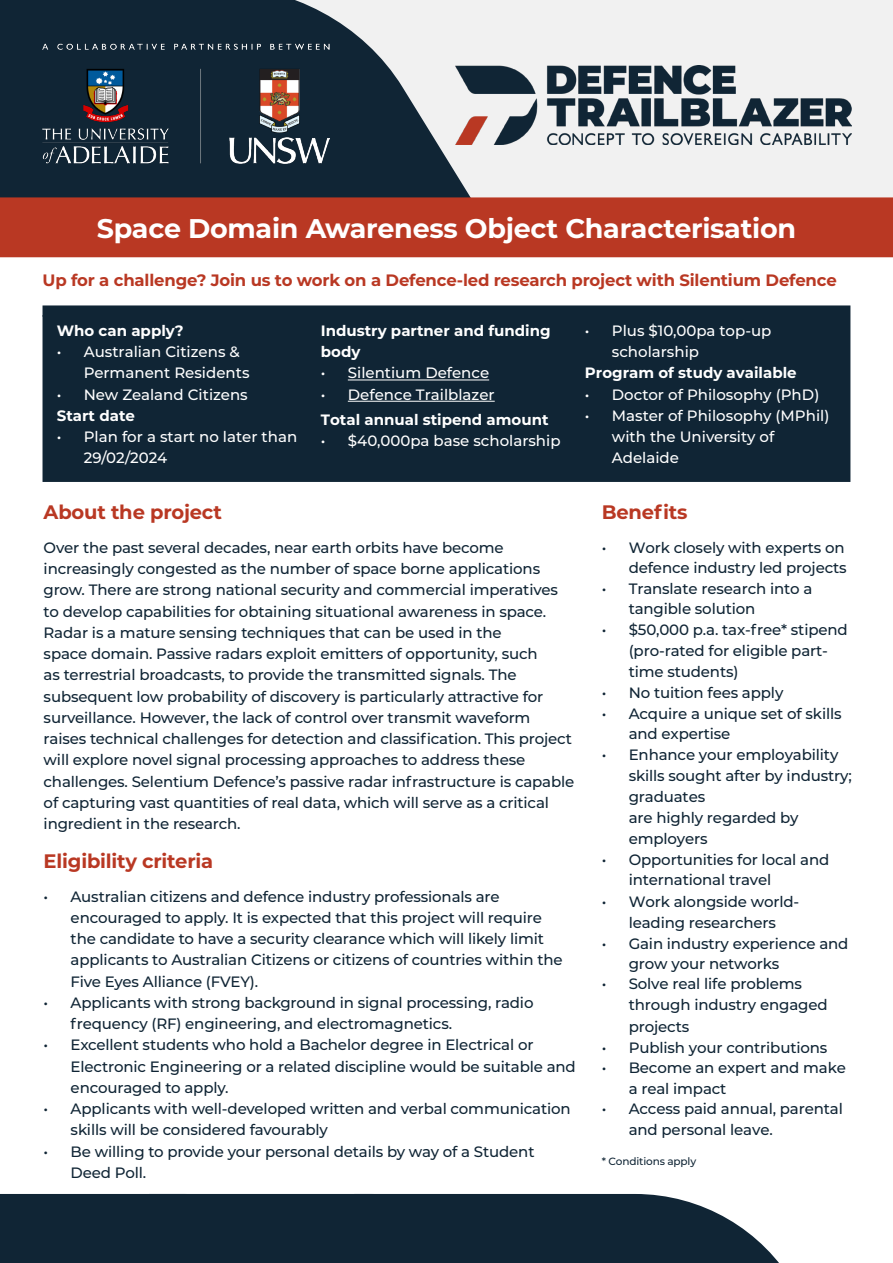
<style>
.page{position:relative;width:893px;height:1263px;background:#fff}
.page>*{position:absolute;margin:0;border:0;box-sizing:border-box;transform-origin:0 0}
.t1{font:700 27px "Montserrat";letter-spacing:-.01em;color:#fff}
.t2{font:700 19.5px "Montserrat";letter-spacing:-.01em;color:#b93823}
.t3{font:700 16.5px "Montserrat";letter-spacing:-.01em;color:#b93823}
.t4{font:500 15px/21.3px "Montserrat";letter-spacing:-.01em;color:#102535}
.t5{font:500 15px/21.3px "Montserrat";color:#fff}
.t6{font:700 15px/21.3px "Montserrat";color:#fff}
.t7{font:500 10.5px "Montserrat";letter-spacing:-.015em;color:#102535}
</style>
<div class="page">
<div style="left:43px;top:306px;width:807px;height:175px;background:#102535"></div>
<hr style="left:348px;top:380px;width:141px;height:1px;background:#fff">
<hr style="left:348px;top:401px;width:147px;height:1px;background:#fff">
<div style="left:43px;top:305px;width:807px;height:177px;border:2px solid #102535"></div>
<div style="left:477px;top:0;width:416px;height:197px;background:#f1f1f1"></div>
<svg style="left:188px;top:0;width:289px;height:197px;fill:#102535"></svg>
<div style="left:0;top:0;width:188px;height:197px;background:#102535"></div>
<img style="left:455px;top:66px;width:396px;height:78px">
<img style="left:43px;top:43px;width:287px;height:131px">
<svg style="left:42px;top:314px;width:4px;height:3px"></svg>
<div style="left:1px;top:198px;width:891px;height:58px;background:#b93823"></div>
<div style="left:0;top:197px;width:893px;height:60px;border:2px solid #b93823"></div>
<div style="left:0;top:1194px;width:779px;height:69px;background:#102535"></div>
<h1 class="t1" style="left:97px;top:209px;width:701px">Space Domain Awareness Object Characterisation</h1>
<p class="t3" style="left:43px;top:268px;width:796px">Up for a challenge? Join us to work on a Defence-led research project with Silentium Defence</p>
<p class="t6" style="left:57px;top:319px;width:128px">Who can apply?</p>
<p class="t5" style="left:84px;top:341px;width:167px;text-indent:-27px">• Australian Citizens &amp;<br>Permanent Residents</p>
<p class="t5" style="left:57px;top:383px;width:193px">• New Zealand Citizens</p>
<p class="t6" style="left:57px;top:404px;width:80px">Start date</p>
<p class="t5" style="left:84px;top:426px;width:215px;text-indent:-27px">• Plan for a start no later than<br>29/02/2024</p>
<p class="t5" style="left:612px;top:319px;width:161px;text-indent:-27px">• Plus $10,00pa top-up scholarship</p>
<p class="t6" style="left:585px;top:362px;width:213px">Program of study available</p>
<p class="t5" style="left:585px;top:383px;width:236px">• Doctor of Philosophy (PhD)</p>
<p class="t5" style="left:612px;top:404px;width:219px;text-indent:-27px">• Master of Philosophy (MPhil) with the University of<br>Adelaide</p>
<p class="t6" style="left:321px;top:319px;width:231px">Industry partner and funding body</p>
<p class="t5" style="left:321px;top:362px;width:170px">• Silentium Defence</p>
<p class="t5" style="left:321px;top:383px;width:175px">• Defence Trailblazer</p>
<p class="t6" style="left:321px;top:408px;width:229px">Total annual stipend amount</p>
<p class="t5" style="left:321px;top:430px;width:241px">• $40,000pa base scholarship</p>
<h2 class="t2" style="left:44px;top:498px;width:180px">About the project</h2>
<p class="t4" style="left:44px;top:536px;width:532px">Over the past several decades, near earth orbits have become increasingly congested as the number of space borne applications grow. There are strong national security and commercial imperatives to develop capabilities for obtaining situational awareness in space.<br>Radar is a mature sensing techniques that can be used in the<br>space domain. Passive radars exploit emitters of opportunity, such<br>as terrestrial broadcasts, to provide the transmitted signals. The subsequent low probability of discovery is particularly attractive for surveillance. However, the lack of control over transmit waveform raises technical challenges for detection and classification. This project will explore novel signal processing approaches to address these challenges. Selentium Defence’s passive radar infrastructure is capable of capturing vast quantities of real data, which will serve as a critical ingredient in the research.</p>
<h2 class="t2" style="left:44px;top:846px;width:171px">Eligibility criteria</h2>
<p class="t4" style="left:71px;top:885px;width:494px;text-indent:-27px">• Australian citizens and defence industry professionals are encouraged to apply. It is expected that this project will require the candidate to have a security clearance which will likely limit applicants to Australian Citizens or citizens of countries within the Five Eyes Alliance (FVEY).</p>
<p class="t4" style="left:71px;top:991px;width:464px;text-indent:-27px">• Applicants with strong background in signal processing, radio frequency (RF) engineering, and electromagnetics.</p>
<p class="t4" style="left:71px;top:1034px;width:507px;text-indent:-27px">• Excellent students who hold a Bachelor degree in Electrical or<br>Electronic Engineering or a related discipline would be suitable and encouraged to apply.</p>
<p class="t4" style="left:71px;top:1097px;width:502px;text-indent:-27px">• Applicants with well-developed written and verbal communication skills will be considered favourably</p>
<p class="t4" style="left:71px;top:1140px;width:465px;text-indent:-27px">• Be willing to provide your personal details by way of a Student<br>Deed Poll.</p>
<h2 class="t2" style="left:602px;top:498px;width:87px">Benefits</h2>
<p class="t4" style="left:602px;top:537px;width:247px;line-height:20.4px;text-align:right">• Work closely with experts on defence industry led projects</p>
<p class="t4" style="left:629px;top:578px;width:185px;line-height:20.4px;text-indent:-27px">• Translate research into a tangible solution</p>
<p class="t4" style="left:629px;top:618px;width:221px;text-indent:-27px">• $50,000 p.a. tax-free* stipend (pro-rated for eligible part&shy;time students)</p>
<p class="t4" style="left:602px;top:682px;width:183px">• No tuition fees apply</p>
<p class="t4" style="left:629px;top:702px;width:214px;line-height:20.4px;text-indent:-27px">• Acquire a unique set of skills and expertise</p>
<p class="t4" style="left:629px;top:743px;width:225px;text-indent:-27px">• Enhance your employability skills sought after by industry; graduates<br>are highly regarded by employers</p>
<p class="t4" style="left:629px;top:849px;width:202px;line-height:20.4px;text-indent:-27px">• Opportunities for local and international travel</p>
<p class="t4" style="left:602px;top:890px;width:199px;text-align:center">• Work alongside world&shy;leading researchers</p>
<p class="t4" style="left:629px;top:932px;width:221px;line-height:20.4px;text-indent:-27px">• Gain industry experience and grow your networks</p>
<p class="t4" style="left:629px;top:973px;width:200px;text-indent:-27px">• Solve real life problems through industry engaged projects</p>
<p class="t4" style="left:602px;top:1036px;width:227px">• Publish your contributions</p>
<p class="t4" style="left:629px;top:1057px;width:219px;line-height:20.4px;text-indent:-27px">• Become an expert and make a real impact</p>
<p class="t4" style="left:629px;top:1098px;width:216px;line-height:20.4px;text-indent:-27px">• Access paid annual, parental and personal leave.</p>
<p class="t7" style="left:602px;top:1154px;width:96px">* Conditions apply</p>
</div>
